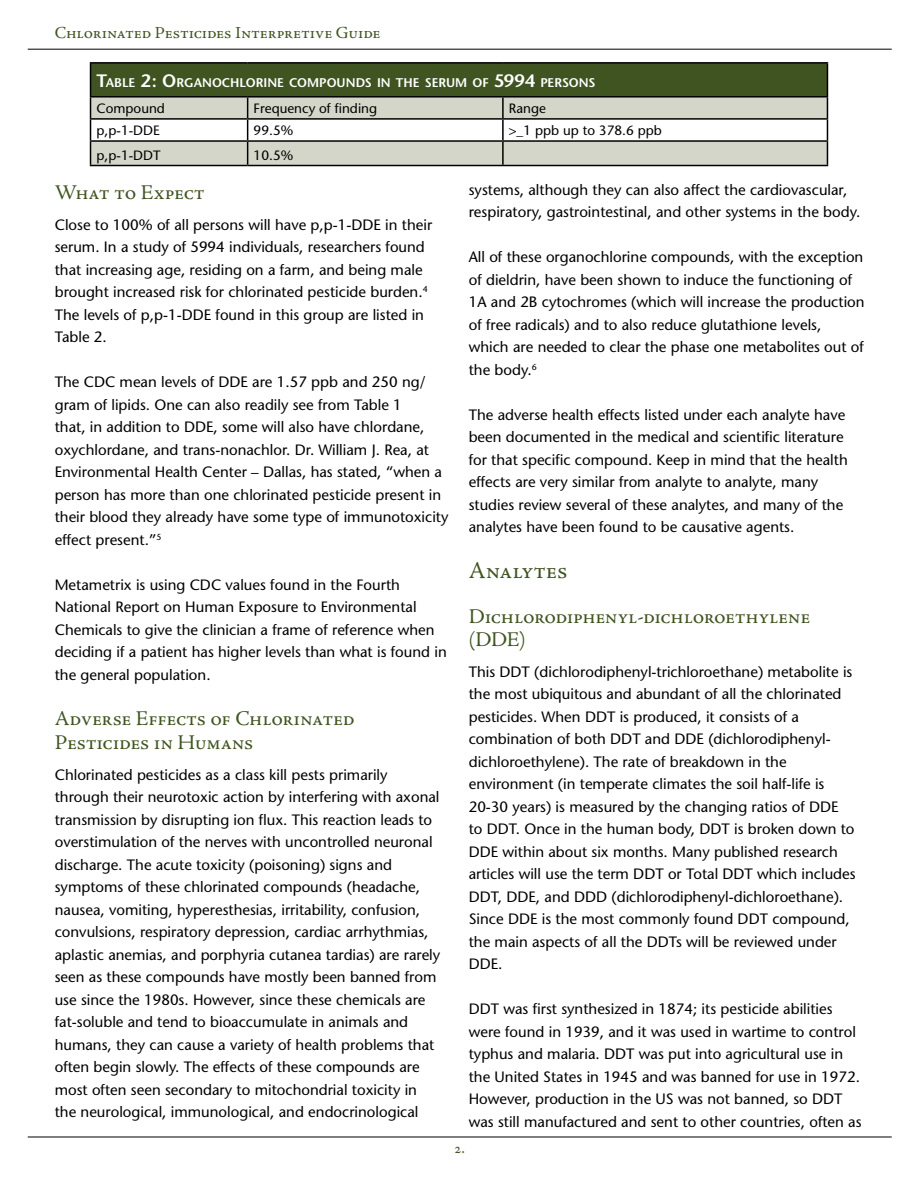
<style>
.page{position:relative;width:918px;height:1188px;background:#fff}
.page>*{position:absolute;margin:0;border:0;box-sizing:border-box;transform-origin:0 0}
.t1{font:24px "Adobe Jenson Pro";letter-spacing:-.005em;color:#3f5420}
.t2{font:21px/23.1px "Adobe Jenson Pro";letter-spacing:-.01em;color:#3f5420}
.t3{font:16.8px "Adobe Jenson Pro";letter-spacing:-.005em;color:#3f5420}
.t4{font:15px/22.5px "Stone Sans";color:#000}
.t5{font:15px "Adobe Jenson Pro";color:#3f5420}
.t6{font:13.5px "Stone Sans";color:#000}
.t7{font:600 12.6px "Stone Sans";color:#fff}
.s1{font-size:18px}
</style>
<div class="page">
<hr style="left:28px;top:49px;width:864px;height:1px;background:#000">
<hr style="left:28px;top:1137px;width:864px;height:1px;background:#000">
<div style="left:91px;top:63px;width:736px;height:34px;background:#3f5420"></div>
<svg style="left:91px;top:98px;width:736px;height:67px;fill:#d5d6ca"></svg>
<hr style="left:90px;top:62px;width:158px;height:2px;background:#000">
<hr style="left:90px;top:64px;width:1px;height:32px;background:#000">
<hr style="left:248px;top:62px;width:255px;height:2px;background:#000">
<hr style="left:503px;top:62px;width:325px;height:2px;background:#000">
<hr style="left:827px;top:64px;width:1px;height:32px;background:#000">
<hr style="left:90px;top:96px;width:158px;height:2px;background:#000">
<hr style="left:248px;top:96px;width:255px;height:2px;background:#000">
<hr style="left:503px;top:96px;width:325px;height:2px;background:#000">
<hr style="left:502px;top:98px;width:2px;height:20px;background:#000">
<hr style="left:90px;top:118px;width:158px;height:2px;background:#000">
<hr style="left:248px;top:118px;width:255px;height:2px;background:#000">
<hr style="left:503px;top:118px;width:325px;height:2px;background:#000">
<hr style="left:502px;top:120px;width:2px;height:20px;background:#000">
<hr style="left:90px;top:140px;width:158px;height:2px;background:#000">
<svg style="left:90px;top:98px;width:1px;height:67px"></svg>
<hr style="left:248px;top:140px;width:255px;height:2px;background:#000">
<svg style="left:247px;top:98px;width:1px;height:67px"></svg>
<hr style="left:503px;top:140px;width:325px;height:2px;background:#000">
<hr style="left:502px;top:142px;width:2px;height:23px;background:#000">
<svg style="left:827px;top:98px;width:1px;height:67px"></svg>
<hr style="left:90px;top:165px;width:158px;height:1px;background:#000">
<hr style="left:248px;top:165px;width:255px;height:1px;background:#000">
<hr style="left:503px;top:165px;width:325px;height:1px;background:#000">
<p class="t3" style="left:55px;top:24px;width:327px">Chlorinated Pesticides Interpretive Guide</p>
<p class="t7" style="left:97px;top:75px;width:501px"><span class="s1">T</span>ABLE <span class="s1">2: O</span>RGANOCHLORINE COMPOUNDS IN THE SERUM OF <span class="s1">5994</span> PERSONS</p>
<p class="t6" style="left:97px;top:100px;width:70px">Compound</p>
<p class="t6" style="left:254px;top:100px;width:125px">Frequency of finding</p>
<p class="t6" style="left:509px;top:100px;width:39px">Range</p>
<p class="t6" style="left:97px;top:122px;width:65px">p,p-1-DDE</p>
<p class="t6" style="left:254px;top:122px;width:41px">99.5%</p>
<p class="t6" style="left:509px;top:122px;width:154px">&gt;_1 ppb up to 378.6 ppb</p>
<p class="t6" style="left:97px;top:147px;width:66px">p,p-1-DDT</p>
<p class="t6" style="left:254px;top:147px;width:41px">10.5%</p>
<h2 class="t2" style="left:55px;top:181px;width:152px">What to Expect</h2>
<p class="t4" style="left:55px;top:213px;width:379px">Close to 100% of all persons will have p,p-1-DDE in their serum. In a study of 5994 individuals, researchers found that increasing age, residing on a farm, and being male brought increased risk for chlorinated pesticide burden.<sup>4<br></sup>The levels of p,p-1-DDE found in this group are listed in Table 2.</p>
<p class="t4" style="left:55px;top:371px;width:395px">The CDC mean levels of DDE are 1.57 ppb and 250 ng/ gram of lipids. One can also readily see from Table 1<br>that, in addition to DDE, some will also have chlordane, oxychlordane, and trans-nonachlor. Dr. William J. Rea, at Environmental Health Center – Dallas, has stated, “when a person has more than one chlorinated pesticide present in their blood they already have some type of immunotoxicity effect present.”<sup>5</sup></p>
<p class="t4" style="left:55px;top:573px;width:394px">Metametrix is using CDC values found in the Fourth National Report on Human Exposure to Environmental Chemicals to give the clinician a frame of reference when deciding if a patient has higher levels than what is found in the general population.</p>
<h2 class="t2" style="left:55px;top:708px;width:301px">Adverse Effects of Chlorinated<br>Pesticides in Humans</h2>
<p class="t4" style="left:55px;top:763px;width:387px">Chlorinated pesticides as a class kill pests primarily through their neurotoxic action by interfering with axonal transmission by disrupting ion flux. This reaction leads to overstimulation of the nerves with uncontrolled neuronal discharge. The acute toxicity (poisoning) signs and symptoms of these chlorinated compounds (headache, nausea, vomiting, hyperesthesias, irritability, confusion, convulsions, respiratory depression, cardiac arrhythmias, aplastic anemias, and porphyria cutanea tardias) are rarely seen as these compounds have mostly been banned from use since the 1980s. However, since these chemicals are fat-soluble and tend to bioaccumulate in animals and humans, they can cause a variety of health problems that often begin slowly. The effects of these compounds are most often seen secondary to mitochondrial toxicity in the neurological, immunological, and endocrinological</p>
<p class="t4" style="left:469px;top:179px;width:393px">systems, although they can also affect the cardiovascular, respiratory, gastrointestinal, and other systems in the body.</p>
<p class="t4" style="left:469px;top:246px;width:397px">All of these organochlorine compounds, with the exception of dieldrin, have been shown to induce the functioning of 1A and 2B cytochromes (which will increase the production of free radicals) and to also reduce glutathione levels, which are needed to clear the phase one metabolites out of the body.<sup>6</sup></p>
<p class="t4" style="left:469px;top:404px;width:381px">The adverse health effects listed under each analyte have been documented in the medical and scientific literature for that specific compound. Keep in mind that the health effects are very similar from analyte to analyte, many studies review several of these analytes, and many of the analytes have been found to be causative agents.</p>
<h1 class="t1" style="left:469px;top:557px;width:100px">Analytes</h1>
<h2 class="t2" style="left:469px;top:605px;width:343px">Dichlorodiphenyl-dichloroethylene (DDE)</h2>
<p class="t4" style="left:469px;top:660px;width:388px">This DDT (dichlorodiphenyl-trichloroethane) metabolite is the most ubiquitous and abundant of all the chlorinated pesticides. When DDT is produced, it consists of a combination of both DDT and DDE (dichlorodiphenyl&shy;dichloroethylene). The rate of breakdown in the environment (in temperate climates the soil half-life is 20-30 years) is measured by the changing ratios of DDE to DDT. Once in the human body, DDT is broken down to DDE within about six months. Many published research articles will use the term DDT or Total DDT which includes DDT, DDE, and DDD (dichlorodiphenyl-dichloroethane).<br>Since DDE is the most commonly found DDT compound, the main aspects of all the DDTs will be reviewed under DDE.</p>
<p class="t4" style="left:469px;top:998px;width:394px">DDT was first synthesized in 1874; its pesticide abilities were found in 1939, and it was used in wartime to control typhus and malaria. DDT was put into agricultural use in the United States in 1945 and was banned for use in 1972.<br>However, production in the US was not banned, so DDT was still manufactured and sent to other countries, often as</p>
<p class="t5" style="left:455px;top:1140px;width:12px">2.</p>
</div>
